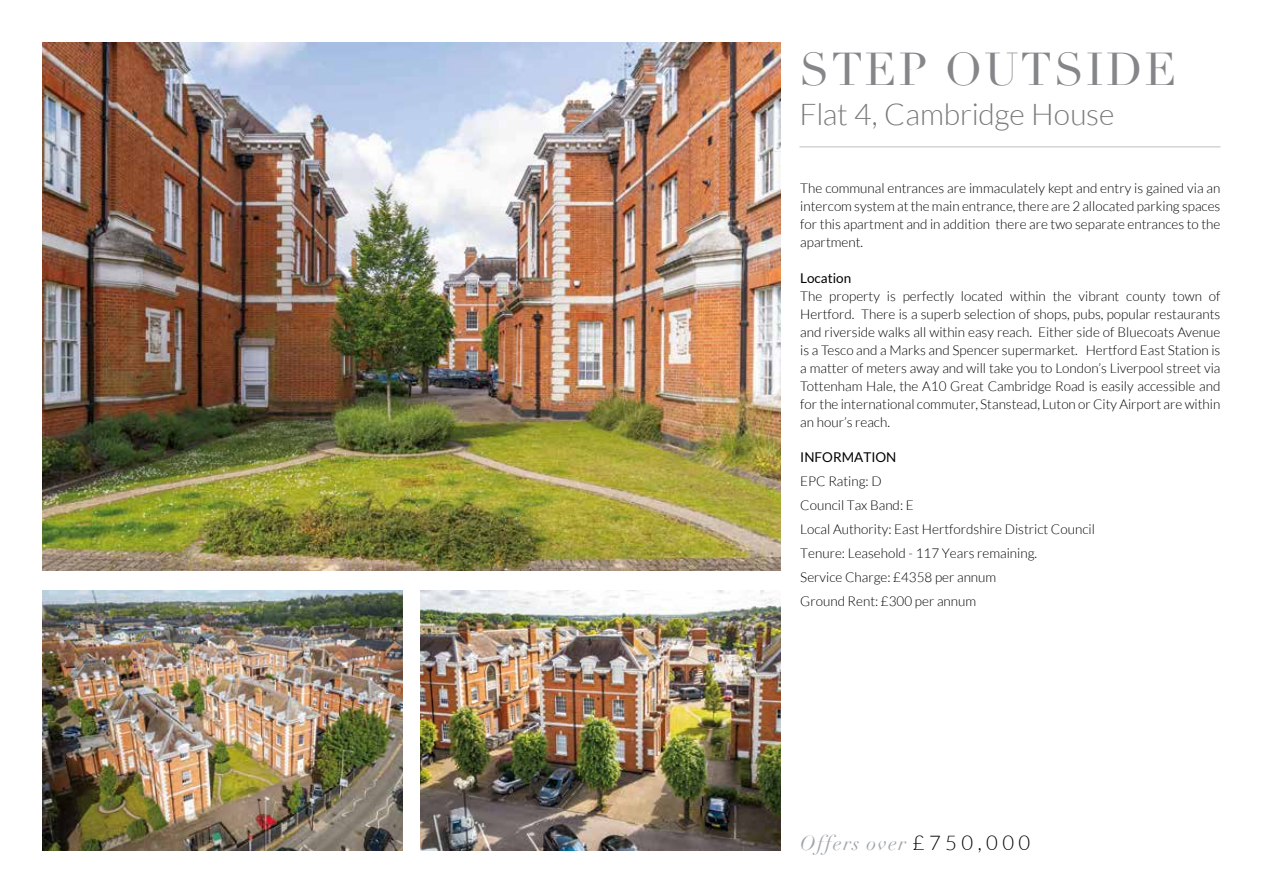
<style>
.page{position:relative;width:1263px;height:893px;background:#fff}
.page>*{position:absolute;margin:0;border:0;box-sizing:border-box;transform-origin:0 0}
.t1{font:45px "Didot";letter-spacing:.05em;color:#858689}
.t2{font:300 30px "Lato";letter-spacing:-.005em;color:#7c7b7b}
.t3{font:italic 20.25px "Didot";letter-spacing:.06em;color:#9fa6ac}
.t4{font:300 13.5px/18px "Lato";color:#000;text-align:justify}
.t5{font:13.5px "Lato";color:#000}
.s1{font-family:"Lato";font-weight:300;font-style:normal;color:#000}
</style>
<div class="page">
<img style="left:43px;top:43px;width:738px;height:528px">
<img style="left:43px;top:590px;width:360px;height:260px">
<img style="left:421px;top:590px;width:360px;height:260px">
<hr style="left:799px;top:147px;width:421px;height:1px;background:#bebebe">
<h1 class="t1" style="left:799px;top:42px;width:379px">STEP OUTSIDE</h1>
<h2 class="t2" style="left:799px;top:99px;width:316px">Flat 4, Cambridge House</h2>
<p class="t4" style="left:800px;top:179px;width:422px">The communal entrances are immaculately kept and entry is gained via an intercom system at the main entrance, there are 2 allocated parking spaces for this apartment and in addition there are two separate entrances to the apartment.</p>
<p class="t5" style="left:800px;top:271px;width:52px">Location</p>
<p class="t4" style="left:800px;top:287px;width:422px">The property is perfectly located within the vibrant county town of Hertford. There is a superb selection of shops, pubs, popular restaurants and riverside walks all within easy reach. Either side of Bluecoats Avenue is a Tesco and a Marks and Spencer supermarket. Hertford East Station is a matter of meters away and will take you to London’s Liverpool street via Tottenham Hale, the A10 Great Cambridge Road is easily accessible and for the international commuter, Stanstead, Luton or City Airport are within an hour’s reach.</p>
<p class="t5" style="left:800px;top:449px;width:98px">INFORMATION</p>
<p class="t4" style="left:800px;top:469px;width:296px;line-height:24px;text-align:left">EPC Rating: D<br>Council Tax Band: E<br>Local Authority: East Hertfordshire District Council<br>Tenure: Leasehold - 117 Years remaining.<br>Service Charge: £4358 per annum<br>Ground Rent: £300 per annum</p>
<h3 class="t3" style="left:800px;top:831px;width:231px">Offers over <span class="s1">£750,000</span></h3>
</div>
